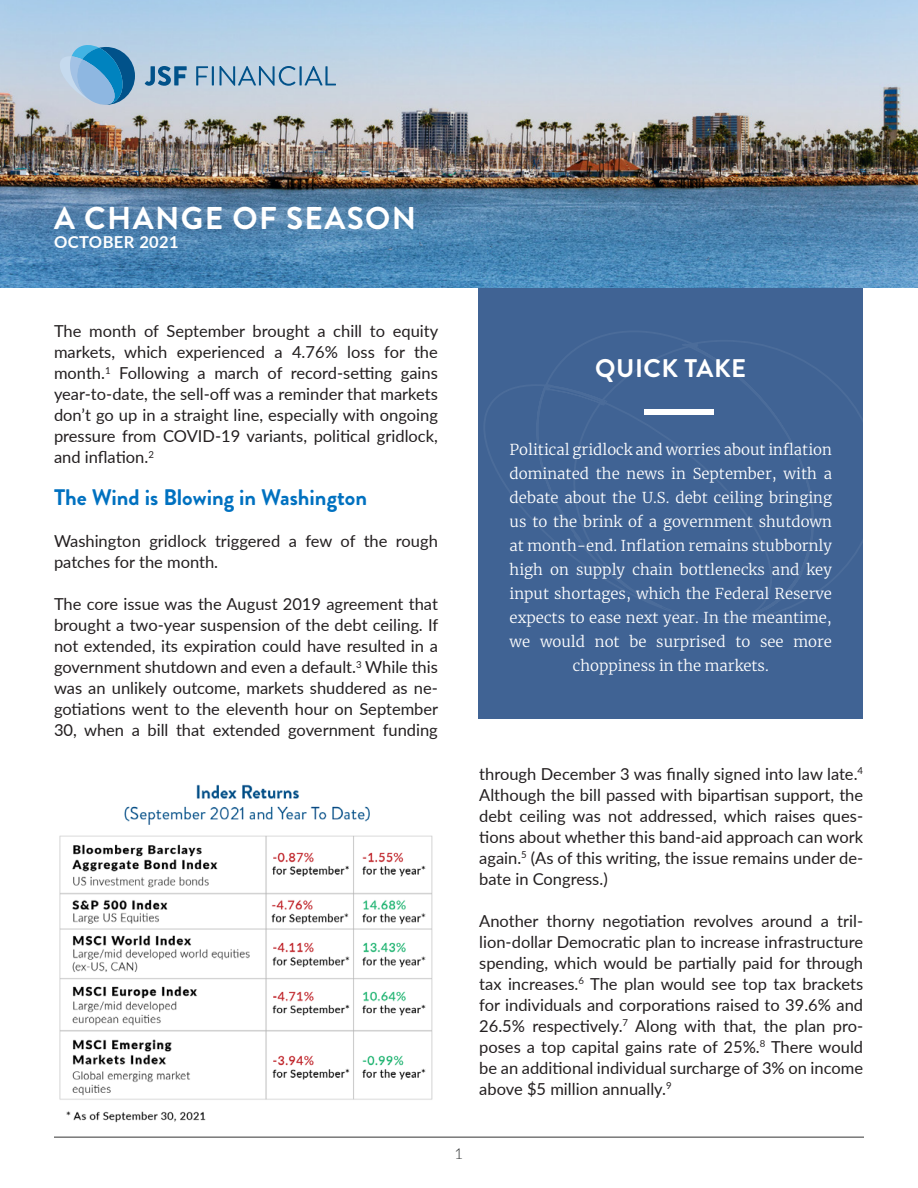
<style>
.page{position:relative;width:918px;height:1188px;background:#fff}
.page>*{position:absolute;margin:0;border:0;box-sizing:border-box;transform-origin:0 0}
.t1{font:700 31.5px "Brandon Grotesque";letter-spacing:.045em;color:#fff}
.t2{font:700 25.5px "Brandon Grotesque";letter-spacing:.02em;color:#fff}
.disc{font:700 22.5px "Brandon Grotesque";color:#0071c0}
.disc-2{font:16.5px/21px "Lato";color:#231f20;text-align:justify}
.t3{font:700 16.5px "Lato";letter-spacing:.025em;color:#fff}
.t4{font:300 15px/24px "Merriweather";color:#fff;text-align:center}
.t5{font:300 15px "Lato";color:#2b2d2e}
</style>
<div class="page">
<hr style="left:54px;top:1137px;width:810px;height:1px;background:#353434">
<div style="left:478px;top:281px;width:385px;height:438px;background:#406394"></div>
<svg style="left:484px;top:385px;width:52px;height:139px"></svg>
<svg style="left:536px;top:331px;width:279px;height:290px"></svg>
<div style="left:644px;top:409px;width:69px;height:6px;background:#fff"></div>
<img style="left:0;top:0;width:918px;height:287px">
<svg style="left:145px;top:66px;width:42px;height:20px"></svg>
<svg style="left:196px;top:66px;width:18px;height:19px"></svg>
<svg style="left:220px;top:66px;width:116px;height:20px;background:#92b2cb"></svg>
<svg style="left:56px;top:44px;width:79px;height:61px;background:#72a9cf"></svg>
<img style="left:59px;top:784px;width:374px;height:339px">
<p class="t1" style="left:54px;top:196px;width:363px">A CHANGE OF SEASON</p>
<p class="t3" style="left:54px;top:230px;width:126px">OCTOBER 2021</p>
<p class="disc-2" style="left:54px;top:320px;width:386px">The month of September brought a chill to equity markets, which experienced a 4.76% loss for the month.<sup>1</sup> Following a march of record-setting gains year-to-date, the sell-off was a reminder that markets don’t go up in a straight line, especially with ongoing pressure from COVID-19 variants, political gridlock, and inflation.<sup>2</sup></p>
<p class="disc" style="left:54px;top:482px;width:315px">The Wind is Blowing in Washington</p>
<p class="disc-2" style="left:54px;top:530px;width:385px">Washington gridlock triggered a few of the rough patches for the month.</p>
<p class="disc-2" style="left:54px;top:593px;width:386px">The core issue was the August 2019 agreement that brought a two-year suspension of the debt ceiling. If not extended, its expiration could have resulted in a government shutdown and even a default.<sup>3</sup> While this was an unlikely outcome, markets shuddered as ne&shy;gotiations went to the eleventh hour on September 30, when a bill that extended government funding</p>
<p class="t2" style="left:595px;top:351px;width:152px">QUICK TAKE</p>
<p class="t4" style="left:510px;top:438px;width:324px">Political gridlock and worries about inflation dominated the news in September, with a debate about the U.S. debt ceiling bringing us to the brink of a government shutdown at month-end. Inflation remains stubbornly high on supply chain bottlenecks and key input shortages, which the Federal Reserve expects to ease next year. In the meantime, we would not be surprised to see more choppiness in the markets.</p>
<p class="disc-2" style="left:479px;top:762px;width:385px">through December 3 was finally signed into law late.<sup>4<br></sup>Although the bill passed with bipartisan support, the debt ceiling was not addressed, which raises ques&shy;tions about whether this band-aid approach can work again.<sup>5</sup> (As of this writing, the issue remains under de&shy;bate in Congress.)</p>
<p class="disc-2" style="left:479px;top:909px;width:385px">Another thorny negotiation revolves around a tril&shy;lion-dollar Democratic plan to increase infrastructure spending, which would be partially paid for through tax increases.<sup>6</sup> The plan would see top tax brackets for individuals and corporations raised to 39.6% and 26.5% respectively.<sup>7</sup> Along with that, the plan pro&shy;poses a top capital gains rate of 25%.<sup>8</sup> There would be an additional individual surcharge of 3% on income above $5 million annually.<sup>9</sup></p>
<p class="t5" style="left:455px;top:1143px;width:10px">1</p>
</div>
